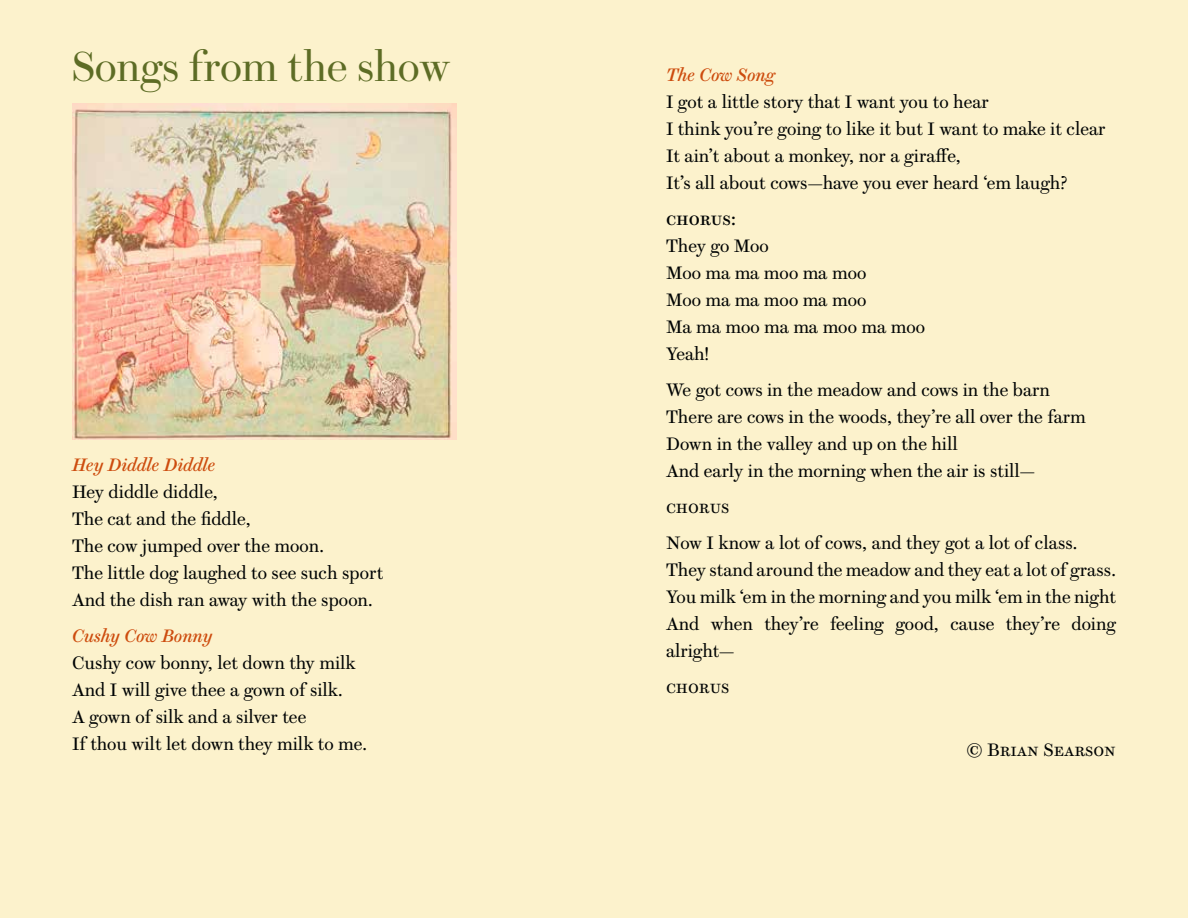
<style>
.page{position:relative;width:1188px;height:918px;background:#fcf2cc}
.page>*{position:absolute;margin:0;border:0;box-sizing:border-box;transform-origin:0 0}
.Heading{font:42px "Brunel Deck";color:#5d6c25}
.Single_return{font:18px "Brunel Text";color:#000303}
.Body_text{font:18px/27px "Brunel Text";color:#000303}
.Single_return-2{font:18px "Brunel Text";letter-spacing:.12em;color:#000303}
.Single_return-3{font:18px "Brunel Text";letter-spacing:-.02em;color:#000303}
.Subhead_1{font:18px "Brunel Text Italic No 2";color:#cd4c0e}
.Single_return-4{font:18px "Brunel Text Roman No 2";color:#000303}
</style>
<div class="page">
<img style="left:72px;top:104px;width:385px;height:336px">
<p class="Heading" style="left:72px;top:36px;width:380px">Songs from the show</p>
<p class="Subhead_1" style="left:72px;top:451px;width:145px">Hey Diddle Diddle</p>
<p class="Single_return" style="left:72px;top:478px;width:147px">Hey diddle diddle,</p>
<p class="Single_return" style="left:72px;top:505px;width:180px">The cat and the fiddle,</p>
<p class="Single_return" style="left:72px;top:532px;width:253px">The cow jumped over the moon.</p>
<p class="Single_return" style="left:72px;top:559px;width:313px">The little dog laughed to see such sport</p>
<p class="Body_text" style="left:72px;top:585px;width:302px">And the dish ran away with the spoon.</p>
<p class="Subhead_1" style="left:72px;top:622px;width:142px">Cushy Cow Bonny</p>
<p class="Single_return" style="left:72px;top:649px;width:285px">Cushy cow bonny, let down thy milk</p>
<p class="Single_return" style="left:72px;top:676px;width:272px">And I will give thee a gown of silk.</p>
<p class="Single_return" style="left:72px;top:703px;width:236px">A gown of silk and a silver tee</p>
<p class="Single_return" style="left:72px;top:730px;width:296px">If thou wilt let down they milk to me.</p>
<p class="Subhead_1" style="left:666px;top:61px;width:110px">The Cow Song</p>
<p class="Single_return" style="left:666px;top:88px;width:324px">I got a little story that I want you to hear</p>
<p class="Single_return" style="left:666px;top:115px;width:441px">I think you’re going to like it but I want to make it clear</p>
<p class="Single_return" style="left:666px;top:142px;width:296px">It ain’t about a monkey, nor a giraffe,</p>
<p class="Body_text" style="left:666px;top:168px;width:403px">It’s all about cows—have you ever heard ‘em laugh?</p>
<p class="Single_return-4" style="left:666px;top:205px;width:71px">Chorus:</p>
<p class="Single_return" style="left:666px;top:232px;width:104px">They go Moo</p>
<p class="Single_return-2" style="left:666px;top:259px;width:202px">Moo ma ma moo ma moo</p>
<p class="Single_return-2" style="left:666px;top:286px;width:202px">Moo ma ma moo ma moo</p>
<p class="Single_return-2" style="left:666px;top:313px;width:261px">Ma ma moo ma ma moo ma moo</p>
<p class="Body_text" style="left:666px;top:339px;width:45px">Yeah!</p>
<p class="Single_return" style="left:666px;top:376px;width:386px">We got cows in the meadow and cows in the barn</p>
<p class="Single_return-3" style="left:666px;top:403px;width:419px">There are cows in the woods, they’re all over the farm</p>
<p class="Single_return" style="left:666px;top:430px;width:293px">Down in the valley and up on the hill</p>
<p class="Body_text" style="left:666px;top:456px;width:371px">And early in the morning when the air is still—</p>
<p class="Body_text" style="left:666px;top:492px;width:65px">Chorus</p>
<p class="Single_return" style="left:666px;top:529px;width:413px">Now I know a lot of cows, and they got a lot of class.</p>
<p class="Single_return" style="left:666px;top:556px;width:451px">They stand around the meadow and they eat a lot of grass.</p>
<p class="Single_return" style="left:666px;top:583px;width:452px">You milk ‘em in the morning and you milk ‘em in the night</p>
<p class="Body_text" style="left:666px;top:609px;width:451px">And when they’re feeling good, cause they’re doing alright—</p>
<p class="Body_text" style="left:666px;top:672px;width:65px">Chorus</p>
<p class="Single_return" style="left:967px;top:736px;width:151px">© Brian Searson</p>
</div>
